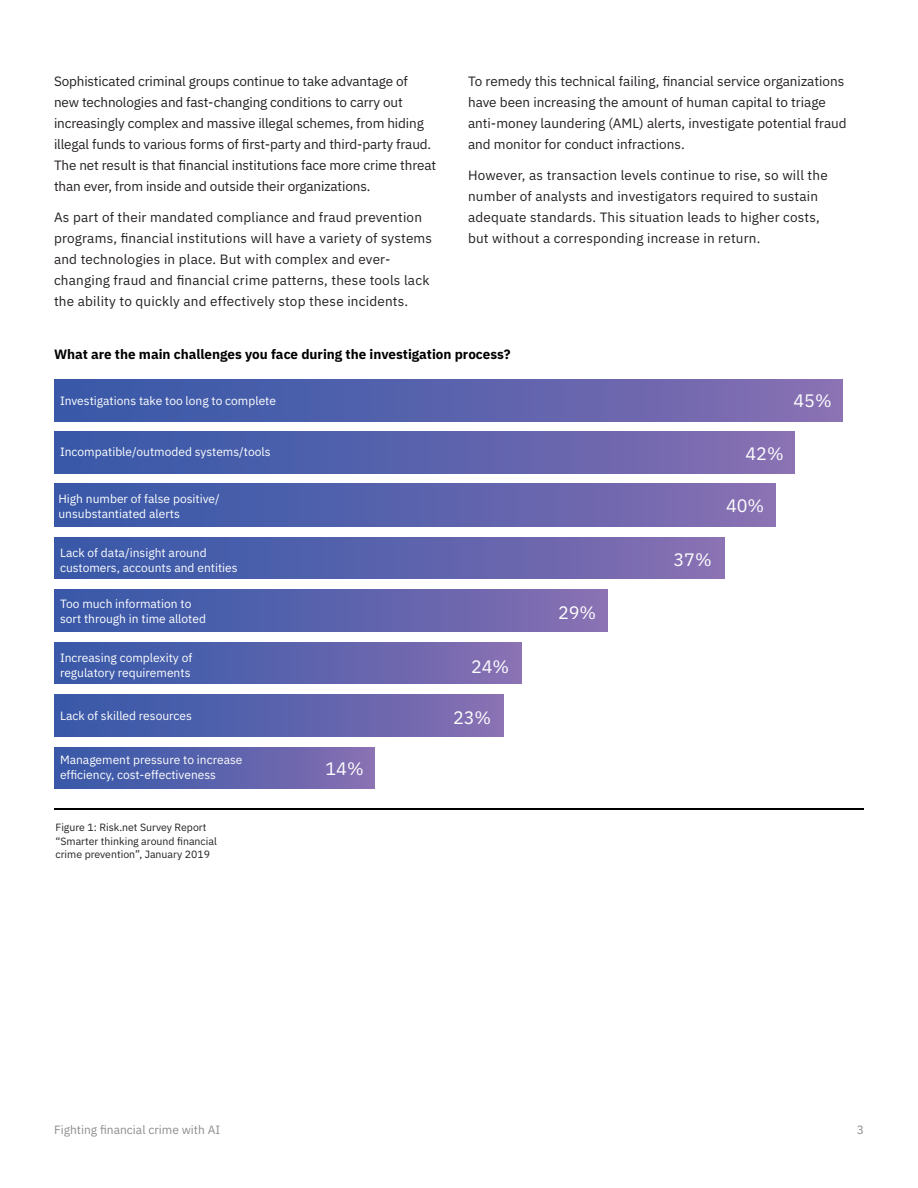
<style>
.page{position:relative;width:918px;height:1188px;background:#fff}
.page>*{position:absolute;margin:0;border:0;box-sizing:border-box;transform-origin:0 0}
.Document_ID{font:18px "IBM Plex Sans";color:#fff}
.Body{font:13.5px/21px "IBM Plex Sans";color:#231f20}
.Document_ID-2{font:700 13.5px "IBM Plex Sans";color:#000}
.Document_ID-3{font:12px/15px "IBM Plex Sans";color:#fff}
.t1{font:12px "IBM Plex Sans";color:#8d8d8d}
.t2{font:10.5px/13.5px "IBM Plex Sans";color:#231f20}
</style>
<div class="page">
<hr style="left:54px;top:808px;width:810px;height:2px;background:#000">
<div style="left:54px;top:380px;width:789px;height:42px;background:linear-gradient(to right,#3257a8,#866fb2)"></div>
<div style="left:54px;top:432px;width:741px;height:42px;background:linear-gradient(to right,#3257a8,#866fb2)"></div>
<div style="left:54px;top:484px;width:722px;height:42px;background:linear-gradient(to right,#3257a8,#866fb2)"></div>
<div style="left:54px;top:537px;width:670px;height:42px;background:linear-gradient(to right,#3257a8,#856fb2)"></div>
<div style="left:54px;top:590px;width:554px;height:42px;background:linear-gradient(to right,#3257a8,#856fb2)"></div>
<div style="left:54px;top:642px;width:468px;height:42px;background:linear-gradient(to right,#3257a8,#856fb2)"></div>
<div style="left:54px;top:694px;width:450px;height:42px;background:linear-gradient(to right,#3257a8,#856fb2)"></div>
<div style="left:54px;top:747px;width:321px;height:42px;background:linear-gradient(to right,#3257a8,#856fb2)"></div>
<p class="Body" style="left:54px;top:69px;width:384px">Sophisticated criminal groups continue to take advantage of<br>new technologies and fast-changing conditions to carry out increasingly complex and massive illegal schemes, from hiding illegal funds to various forms of first-party and third-party fraud.<br>The net result is that financial institutions face more crime threat than ever, from inside and outside their organizations.</p>
<p class="Body" style="left:54px;top:206px;width:380px">As part of their mandated compliance and fraud prevention programs, financial institutions will have a variety of systems and technologies in place. But with complex and ever&shy;changing fraud and financial crime patterns, these tools lack the ability to quickly and effectively stop these incidents.</p>
<p class="Body" style="left:468px;top:69px;width:380px">To remedy this technical failing, financial service organizations have been increasing the amount of human capital to triage anti-money laundering (AML) alerts, investigate potential fraud and monitor for conduct infractions.</p>
<p class="Body" style="left:468px;top:164px;width:361px">However, as transaction levels continue to rise, so will the number of analysts and investigators required to sustain adequate standards. This situation leads to higher costs, but without a corresponding increase in return.</p>
<p class="Document_ID-2" style="left:54px;top:343px;width:458px">What are the main challenges you face during the investigation process?</p>
<p class="Document_ID-3" style="left:60px;top:393px;width:218px">Investigations take too long to complete</p>
<p class="Document_ID-3" style="left:60px;top:444px;width:212px">Incompatible/outmoded systems/tools</p>
<p class="Document_ID-3" style="left:58px;top:490px;width:163px">High number of false positive/ unsubstantiated alerts</p>
<p class="Document_ID-3" style="left:60px;top:544px;width:179px">Lack of data/insight around customers, accounts and entities</p>
<p class="Document_ID-3" style="left:60px;top:595px;width:148px">Too much information to sort through in time alloted</p>
<p class="Document_ID-3" style="left:60px;top:649px;width:134px">Increasing complexity of regulatory requirements</p>
<p class="Document_ID-3" style="left:60px;top:708px;width:134px">Lack of skilled resources</p>
<p class="Document_ID-3" style="left:60px;top:751px;width:184px">Management pressure to increase efficiency, cost-effectiveness</p>
<p class="t2" style="left:56px;top:820px;width:163px">Figure 1: Risk.net Survey Report “Smarter thinking around financial crime prevention”, January 2019</p>
<p class="Document_ID" style="left:326px;top:754px;width:40px">14%</p>
<p class="Document_ID" style="left:471px;top:652px;width:40px">24%</p>
<p class="Document_ID" style="left:453px;top:703px;width:40px">23%</p>
<p class="Document_ID" style="left:558px;top:598px;width:40px">29%</p>
<p class="Document_ID" style="left:794px;top:387px;width:40px">45%</p>
<p class="Document_ID" style="left:746px;top:439px;width:40px">42%</p>
<p class="Document_ID" style="left:726px;top:492px;width:40px">40%</p>
<p class="Document_ID" style="left:674px;top:546px;width:40px">37%</p>
<p class="t1" style="left:54px;top:1121px;width:168px">Fighting financial crime with AI</p>
<p class="t1" style="left:857px;top:1121px;width:9px">3</p>
</div>
